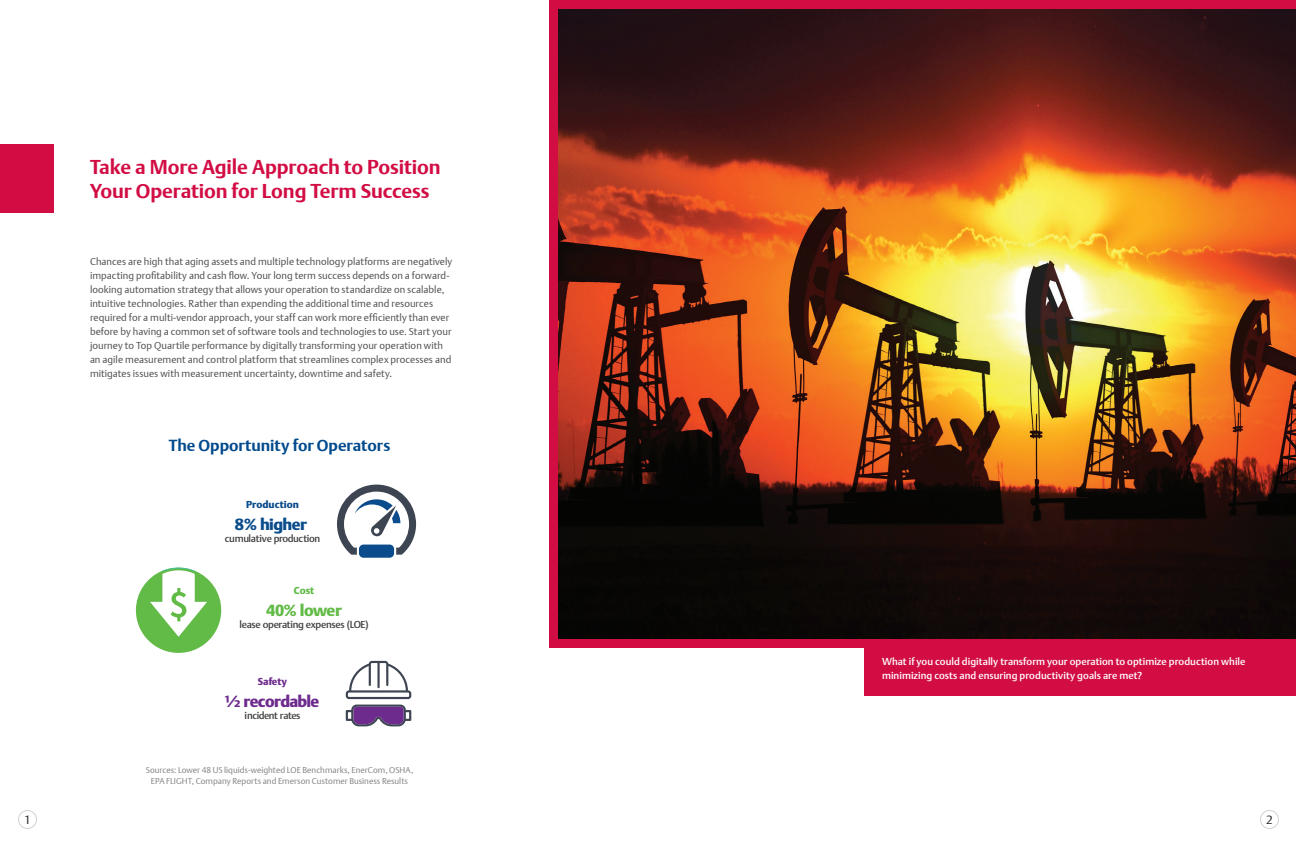
<style>
.page{position:relative;width:1296px;height:864px;background:#fff}
.page>*{position:absolute;margin:0;border:0;box-sizing:border-box;transform-origin:0 0}
.t1{font:700 20px/24px "DTL Argo T";letter-spacing:-.005em;color:#d20d44}
.t2{font:700 16px "DTL Argo T";letter-spacing:-.005em;color:#004a8d}
.t3{font:16px "DTL Argo T Black";letter-spacing:-.04em;color:#6d2b8d}
.t4{font:16px "DTL Argo T Black";letter-spacing:-.035em;color:#0b4c8c}
.t5{font:16px "DTL Argo T Black";letter-spacing:-.035em;color:#62bb47}
.t6{font:12px "DTL Argo T Light";color:#231f20}
.t7{font:10px/14px "DTL Argo T Light";letter-spacing:.005em;color:#4b4c4d}
.t8{font:500 10px/14px "DTL Argo T";letter-spacing:.005em;color:#fff}
.t9{font:10px "DTL Argo T Medium";letter-spacing:-.04em;color:#3f4040}
.t10{font:10px "DTL Argo T Black";color:#0b4c8c}
.t11{font:10px "DTL Argo T Black";color:#6d2b8d}
.t12{font:10px "DTL Argo T Black";color:#62bb47}
.t13{font:8.5px/11px "DTL Argo T Light";color:#808285;text-align:center}
</style>
<div class="page">
<div style="left:0;top:144px;width:54px;height:68px;background:#d20d44"></div>
<svg style="left:549px;top:0;width:747px;height:648px;background:#763b1c"></svg>
<div style="left:864px;top:639px;width:432px;height:56px;background:#d20d44"></div>
<div style="left:359px;top:545px;width:35px;height:13px;background:#0b4c8c;border-radius:5px"></div>
<svg style="left:337px;top:485px;width:79px;height:70px"></svg>
<svg style="left:136px;top:567px;width:85px;height:86px"></svg>
<svg style="left:346px;top:661px;width:65px;height:38px"></svg>
<svg style="left:346px;top:705px;width:65px;height:21px"></svg>
<div style="left:1260px;top:810px;width:19px;height:19px;border:1px solid #d1d2d4;border-radius:50%"></div>
<div style="left:18px;top:810px;width:19px;height:19px;border:1px solid #d1d2d4;border-radius:50%"></div>
<h1 class="t1" style="left:90px;top:155px;width:352px">Take a More Agile Approach to Position<br>Your Operation for Long Term Success</h1>
<p class="t7" style="left:90px;top:254px;width:364px">Chances are high that aging assets and multiple technology platforms are negatively impacting profitability and cash flow. Your long term success depends on a forward&shy;looking automation strategy that allows your operation to standardize on scalable, intuitive technologies. Rather than expending the additional time and resources required for a multi-vendor approach, your staff can work more efficiently than ever before by having a common set of software tools and technologies to use. Start your journey to Top Quartile performance by digitally transforming your operation with an agile measurement and control platform that streamlines complex processes and mitigates issues with measurement uncertainty, downtime and safety.</p>
<h2 class="t2" style="left:169px;top:436px;width:223px">The Opportunity for Operators</h2>
<p class="t10" style="left:246px;top:499px;width:54px">Production</p>
<h2 class="t4" style="left:235px;top:515px;width:73px">8% higher</h2>
<p class="t9" style="left:225px;top:533px;width:97px">cumulative production</p>
<p class="t12" style="left:294px;top:584px;width:22px">Cost</p>
<h2 class="t5" style="left:266px;top:600px;width:77px">40% lower</h2>
<p class="t9" style="left:239px;top:618px;width:131px">lease operating expenses (LOE)</p>
<p class="t11" style="left:258px;top:676px;width:31px">Safety</p>
<h2 class="t3" style="left:224px;top:692px;width:97px">½ recordable</h2>
<p class="t9" style="left:245px;top:710px;width:57px">incident rates</p>
<p class="t13" style="left:146px;top:765px;width:269px">Sources: Lower 48 US liquids-weighted LOE Benchmarks, EnerCom, OSHA,<br>EPA FLIGHT, Company Reports and Emerson Customer Business Results</p>
<p class="t8" style="left:882px;top:654px;width:365px">What if you could digitally transform your operation to optimize production while minimizing costs and ensuring productivity goals are met?</p>
<p class="t6" style="left:24px;top:813px;width:8px">1</p>
<p class="t6" style="left:1266px;top:813px;width:8px">2</p>
</div>
